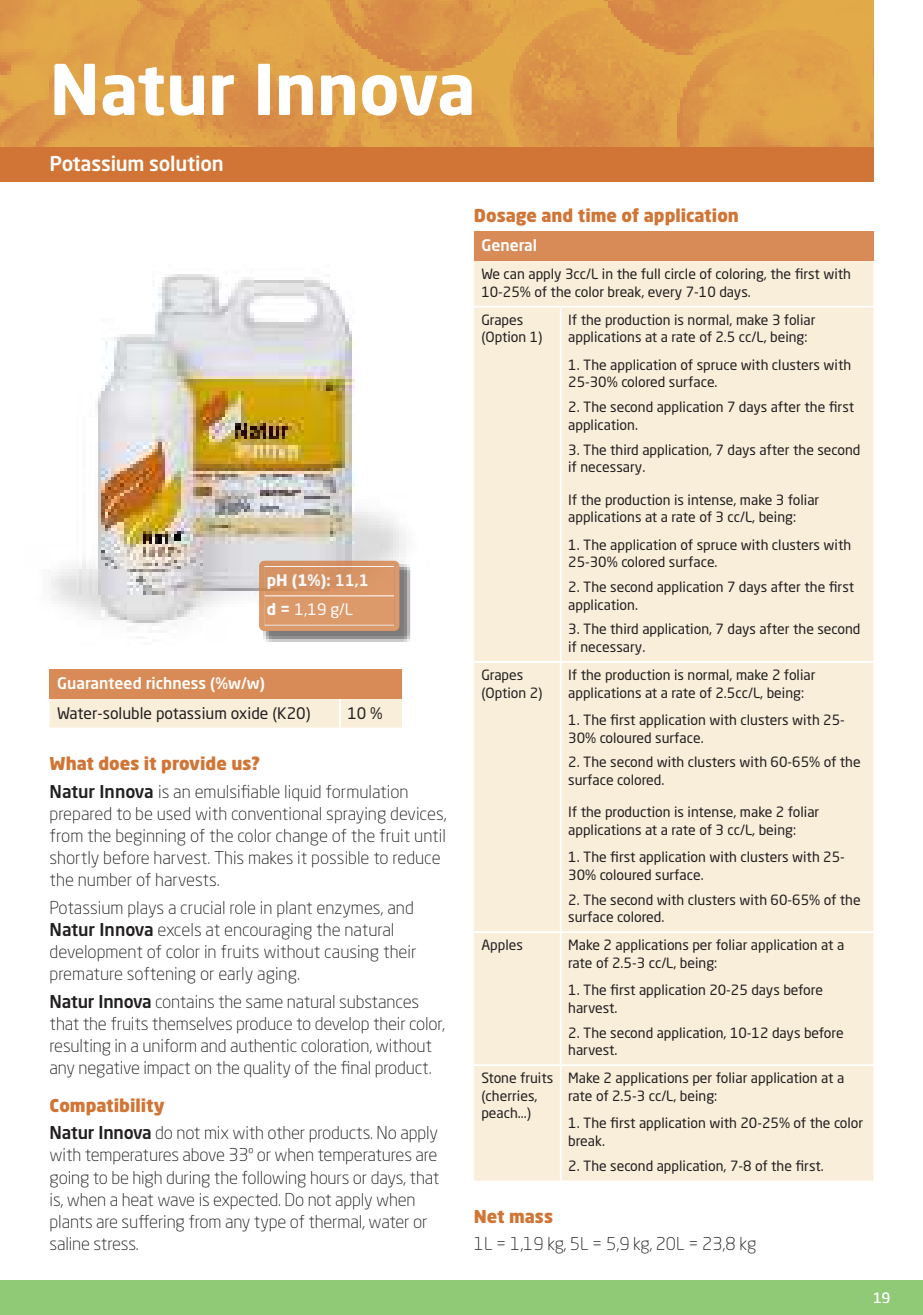
<style>
.page{position:relative;width:923px;height:1315px;background:#fff}
.page>*{position:absolute;margin:0;border:0;box-sizing:border-box;transform-origin:0 0}
.t1{font:700 68.95px "Neo Sans W1 G";color:#fff}
.t2{font:500 20.12px "Neo Sans W1 G";letter-spacing:-.01em;color:#fff}
.t3{font:300 17.5px/22.2px "Neo Sans W1 G";letter-spacing:-.01em;color:#221f20}
.t4{font:900 17.5px "Neo Sans W1 G";color:#d07535}
.t5{font:15.75px "Neo Sans W1 G";color:#221f20}
.t6{font:500 15.75px "Neo Sans W1 G";color:#fff}
.t7{font:700 15.75px/29.4px "Neo Sans W1 G";color:#fff}
.t8{font:14px/17.5px "Neo Sans W1 G";color:#221f20}
.t9{font:14px "Neo Sans W1 G";color:#fff}
.s1{font-weight:500}
.s2{font-weight:400}
.s3{font-weight:900;color:#d07535}
</style>
<div class="page">
<div style="left:0;top:1280px;width:923px;height:35px;background:#90ca76"></div>
<img style="left:0;top:0;width:873px;height:148px">
<div style="left:0;top:148px;width:873px;height:34px;background:#d07535"></div>
<img style="left:49px;top:274px;width:362px;height:399px">
<div style="left:259px;top:560px;width:151px;height:81px;background:#221f20;opacity:.75"></div>
<svg style="left:265px;top:567px;width:128px;height:58px"></svg>
<hr style="left:264px;top:595px;width:130px;height:1px;background:#fff">
<div style="left:259px;top:561px;width:140px;height:70px;border:5px solid #d48045;border-radius:3px"></div>
<div style="left:50px;top:669px;width:352px;height:30px;background:#d88b56"></div>
<div style="left:50px;top:699px;width:352px;height:28px;background:#f9eeda"></div>
<hr style="left:339px;top:699px;width:2px;height:28px;background:#fff">
<div style="left:474px;top:232px;width:399px;height:29px;background:#d88b56"></div>
<div style="left:474px;top:261px;width:399px;height:919px;background:#f9eeda"></div>
<hr style="left:560px;top:308px;width:1px;height:353px;background:#fff">
<hr style="left:474px;top:661px;width:87px;height:2px;background:#fff">
<hr style="left:561px;top:661px;width:312px;height:2px;background:#fff">
<hr style="left:560px;top:663px;width:1px;height:268px;background:#fff">
<hr style="left:474px;top:931px;width:87px;height:2px;background:#fff">
<hr style="left:561px;top:931px;width:312px;height:2px;background:#fff">
<hr style="left:560px;top:933px;width:1px;height:131px;background:#fff">
<hr style="left:474px;top:1064px;width:87px;height:2px;background:#fff">
<hr style="left:561px;top:1064px;width:312px;height:2px;background:#fff">
<hr style="left:560px;top:1066px;width:1px;height:114px;background:#fff">
<hr style="left:474px;top:306px;width:87px;height:2px;background:#fff">
<hr style="left:561px;top:306px;width:312px;height:2px;background:#fff">
<h1 class="t1" style="left:50px;top:61px;width:428px">Natur Innova</h1>
<h2 class="t2" style="left:50px;top:156px;width:176px">Potassium solution</h2>
<p class="t7" style="left:267px;top:567px;width:103px">pH (1%): <span class="s1">11,1 </span>d = <span class="s2">1,19 g/L</span></p>
<p class="t6" style="left:57px;top:677px;width:209px">Guaranteed richness (%w/w)</p>
<p class="t5" style="left:57px;top:706px;width:255px">Water-soluble potassium oxide (K20)</p>
<p class="t5" style="left:347px;top:706px;width:37px">10 %</p>
<p class="t3" style="left:50px;top:752px;width:361px;line-height:27.1px"><span class="s3">What does it provide us?<br></span><span class="s1">Natur Innova</span> is an emulsifiable liquid formulation</p>
<p class="t3" style="left:50px;top:804px;width:399px">prepared to be used with conventional spraying devices, from the beginning of the color change of the fruit until shortly before harvest. This makes it possible to reduce the number of harvests.</p>
<p class="t3" style="left:50px;top:897px;width:368px">Potassium plays a crucial role in plant enzymes, and <span class="s1">Natur Innova</span> excels at encouraging the natural development of color in fruits without causing their premature softening or early aging.</p>
<p class="t3" style="left:50px;top:991px;width:397px"><span class="s1">Natur Innova</span> contains the same natural substances that the fruits themselves produce to develop their color, resulting in a uniform and authentic coloration, without any negative impact on the quality of the final product.</p>
<p class="t3" style="left:50px;top:1093px;width:390px;line-height:27.1px"><span class="s3">Compatibility<br></span><span class="s1">Natur Innova</span> do not mix with other products. No apply</p>
<p class="t3" style="left:50px;top:1145px;width:391px">with temperatures above 33º or when temperatures are going to be high during the following hours or days, that is, when a heat wave is expected. Do not apply when plants are suffering from any type of thermal, water or saline stress.</p>
<p class="t4" style="left:474px;top:208px;width:266px">Dosage and time of application</p>
<p class="t6" style="left:481px;top:239px;width:57px">General</p>
<p class="t8" style="left:481px;top:267px;width:371px">We can apply 3cc/L in the full circle of coloring, the first with<br>10-25% of the color break, every 7-10 days.</p>
<p class="t8" style="left:481px;top:312px;width:63px">Grapes (Option 1)</p>
<p class="t8" style="left:568px;top:312px;width:249px">If the production is normal, make 3 foliar applications at a rate of 2.5 cc/L, being:</p>
<p class="t8" style="left:568px;top:357px;width:284px">1. The application of spruce with clusters with<br>25-30% colored surface.</p>
<p class="t8" style="left:568px;top:399px;width:287px">2. The second application 7 days after the first application.</p>
<p class="t8" style="left:568px;top:442px;width:294px">3. The third application, 7 days after the second if necessary.</p>
<p class="t8" style="left:568px;top:492px;width:253px">If the production is intense, make 3 foliar applications at a rate of 3 cc/L, being:</p>
<p class="t8" style="left:568px;top:537px;width:284px">1. The application of spruce with clusters with<br>25-30% colored surface.</p>
<p class="t8" style="left:568px;top:579px;width:287px">2. The second application 7 days after the first application.</p>
<p class="t8" style="left:568px;top:622px;width:294px">3. The third application, 7 days after the second if necessary.</p>
<p class="t8" style="left:481px;top:667px;width:63px">Grapes (Option 2)</p>
<p class="t8" style="left:568px;top:667px;width:249px">If the production is normal, make 2 foliar applications at a rate of 2.5cc/L, being:</p>
<p class="t8" style="left:568px;top:712px;width:278px">1. The first application with clusters with 25-<br>30% coloured surface.</p>
<p class="t8" style="left:568px;top:755px;width:294px">2. The second with clusters with 60-65% of the surface colored.</p>
<p class="t8" style="left:568px;top:804px;width:253px">If the production is intense, make 2 foliar applications at a rate of 3 cc/L, being:</p>
<p class="t8" style="left:568px;top:849px;width:278px">1. The first application with clusters with 25-<br>30% coloured surface.</p>
<p class="t8" style="left:568px;top:892px;width:294px">2. The second with clusters with 60-65% of the surface colored.</p>
<p class="t8" style="left:481px;top:937px;width:43px">Apples</p>
<p class="t8" style="left:568px;top:937px;width:277px">Make 2 applications per foliar application at a rate of 2.5-3 cc/L, being:</p>
<p class="t8" style="left:568px;top:982px;width:256px">1. The first application 20-25 days before harvest.</p>
<p class="t8" style="left:568px;top:1025px;width:277px">2. The second application, 10-12 days before harvest.</p>
<p class="t8" style="left:481px;top:1070px;width:73px">Stone fruits (cherries, peach...)</p>
<p class="t8" style="left:568px;top:1070px;width:277px">Make 2 applications per foliar application at a rate of 2.5-3 cc/L, being:</p>
<p class="t8" style="left:568px;top:1115px;width:297px">1. The first application with 20-25% of the color break.</p>
<p class="t8" style="left:568px;top:1158px;width:257px">2. The second application, 7-8 of the first.</p>
<p class="t4" style="left:474px;top:1209px;width:81px">Net mass</p>
<p class="t3" style="left:474px;top:1234px;width:284px">1L = 1,19 kg, 5L = 5,9 kg, 20L = 23,8 kg</p>
<p class="t9" style="left:873px;top:1291px;width:18px">19</p>
</div>
